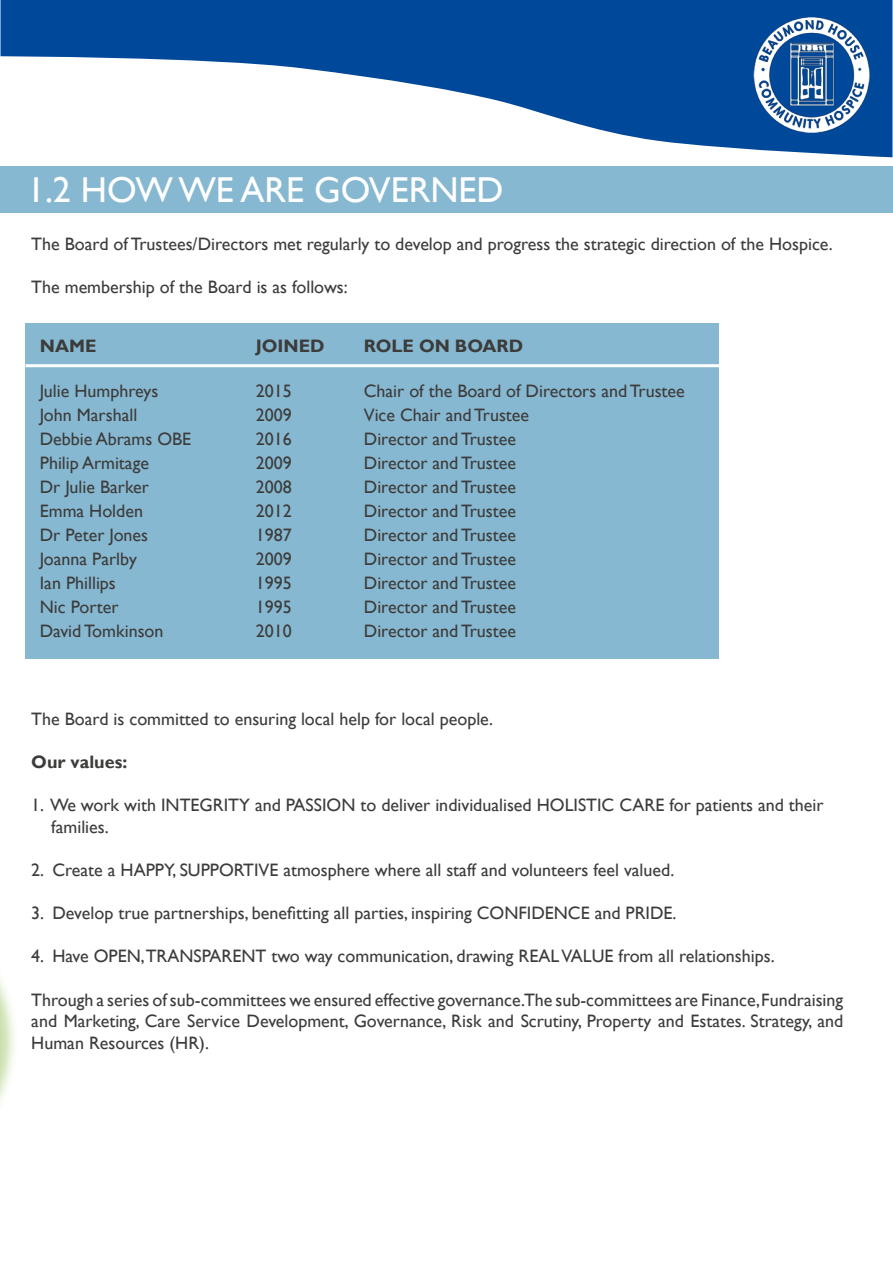
<style>
.page{position:relative;width:893px;height:1263px;background:#fff}
.page>*{position:absolute;margin:0;border:0;box-sizing:border-box;transform-origin:0 0}
.t1{font:36px "Gill Sans";color:#fff}
.t2{font:18px/21.6px "Gill Sans";color:#3c3c3b}
.t3{font:700 18px "Gill Sans";color:#3c3c3b}
</style>
<div class="page">
<div style="left:0;top:831px;width:18px;height:419px;background:#b8d590;opacity:.75"></div>
<svg style="left:0;top:0;width:892px;height:157px;fill:#00489a"></svg>
<img style="left:750px;top:11px;width:125px;height:126px">
<div style="left:0;top:166px;width:893px;height:47px;background:#87b8d1"></div>
<div style="left:26px;top:323px;width:693px;height:336px;background:#87b8d1"></div>
<hr style="left:26px;top:364px;width:705px;height:3px;background:#fff">
<h1 class="t1" style="left:27px;top:169px;width:478px">1.2 HOW WE ARE GOVERNED</h1>
<p class="t2" style="left:31px;top:233px;width:803px">The Board of Trustees/Directors met regularly to develop and progress the strategic direction of the Hospice.</p>
<p class="t2" style="left:31px;top:276px;width:318px">The membership of the Board is as follows:</p>
<p class="t3" style="left:40px;top:335px;width:58px">NAME</p>
<p class="t3" style="left:256px;top:335px;width:70px">JOINED</p>
<p class="t3" style="left:364px;top:335px;width:161px">ROLE ON BOARD</p>
<p class="t2" style="left:40px;top:381px;width:120px">Julie Humphreys</p>
<p class="t2" style="left:256px;top:381px;width:37px">2015</p>
<p class="t2" style="left:364px;top:381px;width:322px">Chair of the Board of Directors and Trustee</p>
<p class="t2" style="left:40px;top:405px;width:99px">John Marshall</p>
<p class="t2" style="left:256px;top:405px;width:37px">2009</p>
<p class="t2" style="left:364px;top:405px;width:167px">Vice Chair and Trustee</p>
<p class="t2" style="left:40px;top:429px;width:153px">Debbie Abrams OBE</p>
<p class="t2" style="left:256px;top:429px;width:37px">2016</p>
<p class="t2" style="left:364px;top:429px;width:154px">Director and Trustee</p>
<p class="t2" style="left:40px;top:453px;width:111px">Philip Armitage</p>
<p class="t2" style="left:256px;top:453px;width:37px">2009</p>
<p class="t2" style="left:364px;top:453px;width:154px">Director and Trustee</p>
<p class="t2" style="left:40px;top:477px;width:111px">Dr Julie Barker</p>
<p class="t2" style="left:256px;top:477px;width:37px">2008</p>
<p class="t2" style="left:364px;top:477px;width:154px">Director and Trustee</p>
<p class="t2" style="left:40px;top:501px;width:105px">Emma Holden</p>
<p class="t2" style="left:256px;top:501px;width:37px">2012</p>
<p class="t2" style="left:364px;top:501px;width:154px">Director and Trustee</p>
<p class="t2" style="left:40px;top:525px;width:110px">Dr Peter Jones</p>
<p class="t2" style="left:256px;top:525px;width:37px">1987</p>
<p class="t2" style="left:364px;top:525px;width:154px">Director and Trustee</p>
<p class="t2" style="left:40px;top:549px;width:99px">Joanna Parlby</p>
<p class="t2" style="left:256px;top:549px;width:37px">2009</p>
<p class="t2" style="left:364px;top:549px;width:154px">Director and Trustee</p>
<p class="t2" style="left:40px;top:573px;width:78px">Ian Phillips</p>
<p class="t2" style="left:256px;top:573px;width:37px">1995</p>
<p class="t2" style="left:364px;top:573px;width:154px">Director and Trustee</p>
<p class="t2" style="left:40px;top:597px;width:80px">Nic Porter</p>
<p class="t2" style="left:256px;top:597px;width:37px">1995</p>
<p class="t2" style="left:364px;top:597px;width:154px">Director and Trustee</p>
<p class="t2" style="left:40px;top:621px;width:125px">David Tomkinson</p>
<p class="t2" style="left:256px;top:621px;width:37px">2010</p>
<p class="t2" style="left:364px;top:621px;width:154px">Director and Trustee</p>
<p class="t2" style="left:31px;top:708px;width:463px">The Board is committed to ensuring local help for local people.</p>
<p class="t3" style="left:31px;top:751px;width:97px">Our values:</p>
<p class="t2" style="left:51px;top:795px;width:774px;text-indent:-20px">1. We work with INTEGRITY and PASSION to deliver individualised HOLISTIC CARE for patients and their families.</p>
<p class="t2" style="left:31px;top:859px;width:644px">2. Create a HAPPY, SUPPORTIVE atmosphere where all staff and volunteers feel valued.</p>
<p class="t2" style="left:31px;top:903px;width:647px">3. Develop true partnerships, benefitting all parties, inspiring CONFIDENCE and PRIDE.</p>
<p class="t2" style="left:31px;top:946px;width:745px">4. Have OPEN,TRANSPARENT two way communication, drawing REAL VALUE from all relationships.</p>
<p class="t2" style="left:31px;top:989px;width:813px;text-align:justify">Through a series of sub-committees we ensured effective governance.The sub-committees are Finance, Fundraising and Marketing, Care Service Development, Governance, Risk and Scrutiny, Property and Estates. Strategy, and Human Resources (HR).</p>
</div>
